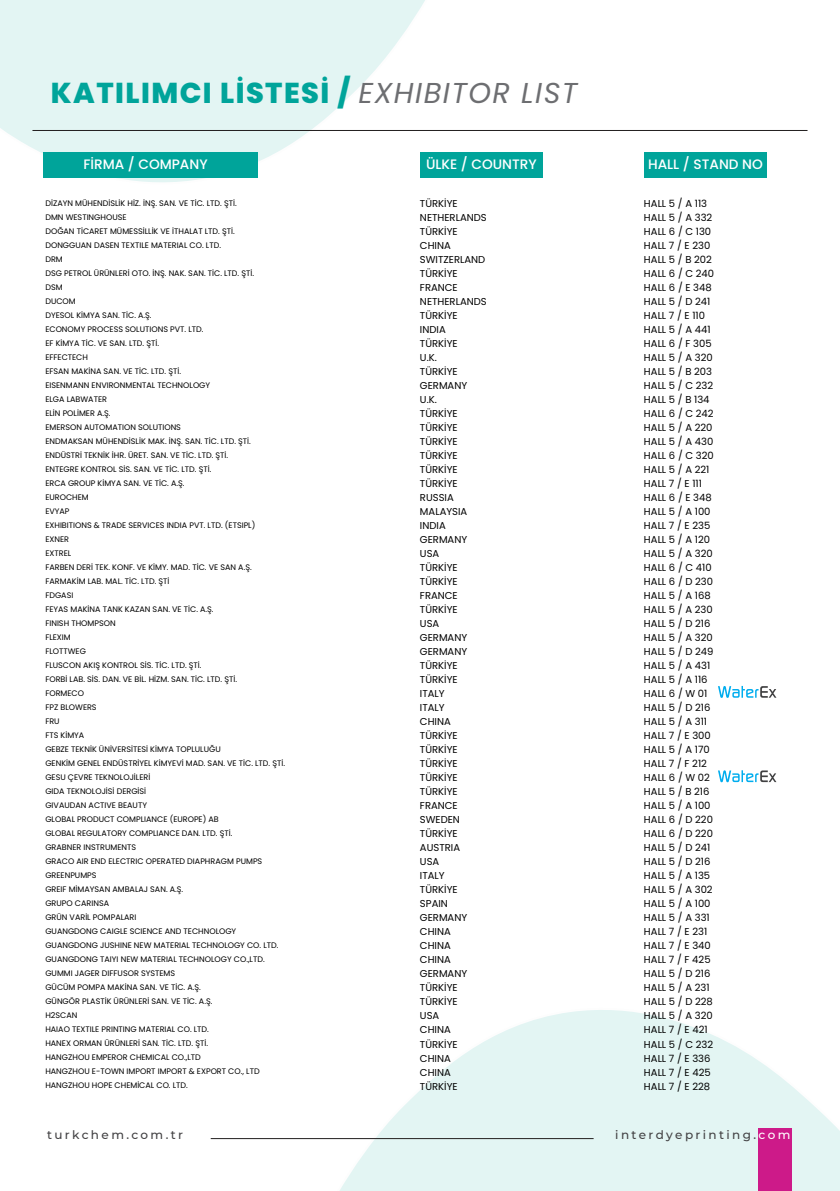
<style>
.page{position:relative;width:840px;height:1191px;background:#fff}
.page>*{position:absolute;margin:0;border:0;box-sizing:border-box;transform-origin:0 0}
.t1{font:800 28.8px "Poppins";letter-spacing:.05em;color:#00a49a}
.t2{font:500 13.6px "Poppins";color:#fff}
.t3{font:500 12px "Montserrat";letter-spacing:.2em;color:#424143}
.t4{font:10px/14px "Poppins";color:#000}
.t5{font:8px/14px "Poppins";color:#000}
.s1{font-weight:400;font-style:italic;color:#6d6e71}
.s2{color:#fff}
</style>
<div class="page">
<svg style="left:334px;top:1010px;width:505px;height:181px"></svg>
<svg style="left:0;top:0;width:425px;height:183px"></svg>
<hr style="left:32px;top:130px;width:775px;height:1px;background:#221f1f">
<div style="left:43px;top:152px;width:214px;height:26px;background:#00a49a"></div>
<div style="left:420px;top:152px;width:122px;height:26px;background:#00a49a"></div>
<div style="left:643px;top:152px;width:123px;height:26px;background:#00a49a"></div>
<hr style="left:210px;top:1138px;width:383px;height:1px;background:#221f1f">
<svg style="left:718px;top:770px;width:58px;height:12px"></svg>
<svg style="left:718px;top:686px;width:58px;height:12px"></svg>
<h1 class="t1" style="left:51px;top:77px;width:527px">KATILIMCI LİSTESİ / <span class="s1">EXHIBITOR LIST</span></h1>
<h2 class="t2" style="left:83px;top:156px;width:126px">FİRMA / COMPANY</h2>
<h2 class="t2" style="left:426px;top:156px;width:112px">ÜLKE / COUNTRY</h2>
<h2 class="t2" style="left:647px;top:156px;width:116px">HALL / STAND NO</h2>
<p class="t5" style="left:45px;top:196px;width:241px">DİZAYN MÜHENDİSLİK HİZ. İNŞ. SAN. VE TİC. LTD. ŞTİ.<br>DMN WESTINGHOUSE<br>DOĞAN TİCARET MÜMESSİLLİK VE İTHALAT LTD. ŞTİ.<br>DONGGUAN DASEN TEXTILE MATERIAL CO. LTD.<br>DRM<br>DSG PETROL ÜRÜNLERİ OTO. İNŞ. NAK. SAN. TİC. LTD. ŞTİ.<br>DSM<br>DUCOM<br>DYESOL KİMYA SAN. TİC. A.Ş.<br>ECONOMY PROCESS SOLUTIONS PVT. LTD.<br>EF KİMYA TİC. VE SAN. LTD. ŞTİ.<br>EFFECTECH<br>EFSAN MAKİNA SAN. VE TİC. LTD. ŞTİ.<br>EISENMANN ENVIRONMENTAL TECHNOLOGY<br>ELGA LABWATER<br>ELİN POLİMER A.Ş.<br>EMERSON AUTOMATION SOLUTIONS<br>ENDMAKSAN MÜHENDİSLİK MAK. İNŞ. SAN. TİC. LTD. ŞTİ.<br>ENDÜSTRİ TEKNİK İHR. ÜRET. SAN. VE TİC. LTD. ŞTİ.<br>ENTEGRE KONTROL SİS. SAN. VE TİC. LTD. ŞTİ.<br>ERCA GROUP KİMYA SAN. VE TİC. A.Ş.<br>EUROCHEM<br>EVYAP<br>EXHIBITIONS &amp; TRADE SERVICES INDIA PVT. LTD. (ETSIPL)<br>EXNER<br>EXTREL<br>FARBEN DERİ TEK. KONF. VE KİMY. MAD. TİC. VE SAN A.Ş.<br>FARMAKİM LAB. MAL. TİC. LTD. ŞTİ<br>FDGASI<br>FEYAS MAKİNA TANK KAZAN SAN. VE TİC. A.Ş.<br>FINISH THOMPSON<br>FLEXIM<br>FLOTTWEG<br>FLUSCON AKIŞ KONTROL SİS. TİC. LTD. ŞTİ.<br>FORBİ LAB. SİS. DAN. VE BİL. HİZM. SAN. TİC. LTD. ŞTİ.<br>FORMECO<br>FPZ BLOWERS<br>FRU<br>FTS KİMYA<br>GEBZE TEKNİK ÜNİVERSİTESİ KİMYA TOPLULUĞU<br>GENKİM GENEL ENDÜSTRİYEL KİMYEVİ MAD. SAN. VE TİC. LTD. ŞTİ.<br>GESU ÇEVRE TEKNOLOJİLERİ<br>GIDA TEKNOLOJİSİ DERGİSİ<br>GIVAUDAN ACTIVE BEAUTY<br>GLOBAL PRODUCT COMPLIANCE (EUROPE) AB<br>GLOBAL REGULATORY COMPLIANCE DAN. LTD. ŞTİ.<br>GRABNER INSTRUMENTS<br>GRACO AIR END ELECTRIC OPERATED DIAPHRAGM PUMPS<br>GREENPUMPS<br>GREIF MİMAYSAN AMBALAJ SAN. A.Ş.<br>GRUPO CARINSA<br>GRÜN VARİL POMPALARI<br>GUANGDONG CAIGLE SCIENCE AND TECHNOLOGY<br>GUANGDONG JUSHINE NEW MATERIAL TECHNOLOGY CO. LTD.<br>GUANGDONG TAIYI NEW MATERIAL TECHNOLOGY CO.,LTD.<br>GUMMI JAGER DIFFUSOR SYSTEMS<br>GÜCÜM POMPA MAKİNA SAN. VE TİC. A.Ş.<br>GÜNGÖR PLASTİK ÜRÜNLERİ SAN. VE TİC. A.Ş.<br>H2SCAN<br>HAIAO TEXTILE PRINTING MATERIAL CO. LTD.<br>HANEX ORMAN ÜRÜNLERİ SAN. TİC. LTD. ŞTİ.<br>HANGZHOU EMPEROR CHEMICAL CO.,LTD<br>HANGZHOU E-TOWN IMPORT IMPORT &amp; EXPORT CO., LTD<br>HANGZHOU HOPE CHEMİCAL CO. LTD.</p>
<p class="t4" style="left:420px;top:197px;width:68px">TÜRKİYE<br>NETHERLANDS<br>TÜRKİYE<br>CHINA<br>SWITZERLAND<br>TÜRKİYE<br>FRANCE<br>NETHERLANDS<br>TÜRKİYE<br>INDIA<br>TÜRKİYE<br>U.K.<br>TÜRKİYE<br>GERMANY<br>U.K.<br>TÜRKİYE<br>TÜRKİYE<br>TÜRKİYE<br>TÜRKİYE<br>TÜRKİYE<br>TÜRKİYE<br>RUSSIA<br>MALAYSIA<br>INDIA<br>GERMANY<br>USA<br>TÜRKİYE<br>TÜRKİYE<br>FRANCE<br>TÜRKİYE<br>USA<br>GERMANY<br>GERMANY<br>TÜRKİYE<br>TÜRKİYE<br>ITALY<br>ITALY<br>CHINA<br>TÜRKİYE<br>TÜRKİYE<br>TÜRKİYE<br>TÜRKİYE<br>TÜRKİYE<br>FRANCE<br>SWEDEN<br>TÜRKİYE<br>AUSTRIA<br>USA<br>ITALY<br>TÜRKİYE<br>SPAIN<br>GERMANY<br>CHINA<br>CHINA<br>CHINA<br>GERMANY<br>TÜRKİYE<br>TÜRKİYE<br>USA<br>CHINA<br>TÜRKİYE<br>CHINA<br>CHINA<br>TÜRKİYE</p>
<p class="t4" style="left:643px;top:197px;width:72px">HALL 5 / A 113<br>HALL 5 / A 332<br>HALL 6 / C 130<br>HALL 7 / E 230<br>HALL 5 / B 202<br>HALL 6 / C 240<br>HALL 6 / E 348<br>HALL 5 / D 241<br>HALL 7 / E 110<br>HALL 5 / A 441<br>HALL 6 / F 305<br>HALL 5 / A 320<br>HALL 5 / B 203<br>HALL 5 / C 232<br>HALL 5 / B 134<br>HALL 6 / C 242<br>HALL 5 / A 220<br>HALL 5 / A 430<br>HALL 6 / C 320<br>HALL 5 / A 221<br>HALL 7 / E 111<br>HALL 6 / E 348<br>HALL 5 / A 100<br>HALL 7 / E 235<br>HALL 5 / A 120<br>HALL 5 / A 320<br>HALL 6 / C 410<br>HALL 6 / D 230<br>HALL 5 / A 168<br>HALL 5 / A 230<br>HALL 5 / D 216<br>HALL 5 / A 320<br>HALL 5 / D 249<br>HALL 5 / A 431<br>HALL 5 / A 116<br>HALL 6 / W 01<br>HALL 5 / D 216<br>HALL 5 / A 311<br>HALL 7 / E 300<br>HALL 5 / A 170<br>HALL 7 / F 212<br>HALL 6 / W 02<br>HALL 5 / B 216<br>HALL 5 / A 100<br>HALL 6 / D 220<br>HALL 6 / D 220<br>HALL 5 / D 241<br>HALL 5 / D 216<br>HALL 5 / A 135<br>HALL 5 / A 302<br>HALL 5 / A 100<br>HALL 5 / A 331<br>HALL 7 / E 231<br>HALL 7 / E 340<br>HALL 7 / F 425<br>HALL 5 / D 216<br>HALL 5 / A 231<br>HALL 5 / D 228<br>HALL 5 / A 320<br>HALL 7 / E 421<br>HALL 5 / C 232<br>HALL 7 / E 336<br>HALL 7 / E 425<br>HALL 7 / E 228</p>
<h3 class="t3" style="left:47px;top:1126px;width:137px">turkchem.com.tr</h3>
<h3 class="t3" style="left:615px;top:1126px;width:177px">interdyeprinting.<span class="s2">com</span></h3>
</div>
